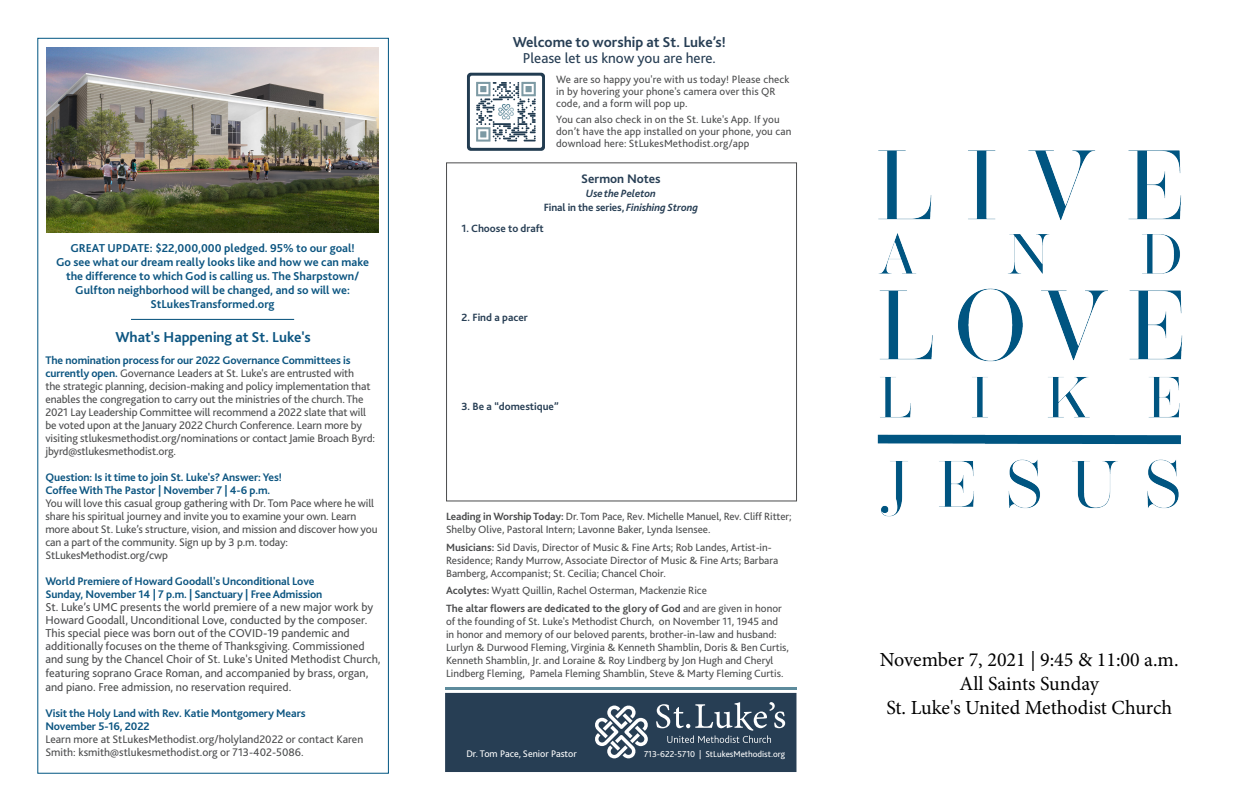
<style>
.page{position:relative;width:1242px;height:810px;background:#fff}
.page>*{position:absolute;margin:0;border:0;box-sizing:border-box;transform-origin:0 0}
.t1{font:20px "Minion Pro";color:#000}
.t2{font:700 15px "Bliss 2";color:#273e54}
.t3{font:15px "Bliss 2";color:#273e54}
.t4{font:700 15px "Bliss 2";color:#0c5581}
.t5{font:700 13px "Bliss 2";color:#273e54}
.t6{font:12px/13.3px "Bliss 2";color:#4b4c4d}
.t7{font:700 12px/14px "Bliss 2";color:#0c5581;text-align:center}
.t8{font:11.5px/13px "Bliss 2";letter-spacing:-.01em;color:#4b4c4d}
.t9{font:700 11.5px "Bliss 2";letter-spacing:-.01em;color:#0c5581}
.t10{font:11px/13px "Bliss 2";color:#4b4c4d}
.t11{font:700 11px "Bliss 2";color:#273e54}
.t12{font:italic 700 11px "Bliss 2";letter-spacing:-.01em;color:#273e54}
.t13{font:10px "Bliss 2";color:#fff}
._10pt{font:9px "Bliss 2";color:#fff}
.s1{font-weight:700;color:#0c5581}
.s2{font-style:italic}
.s3{font-weight:700}
</style>
<div class="page">
<div style="left:446px;top:162px;width:351px;height:339px;border:1px solid #4b4c4d"></div>
<div style="left:445px;top:693px;width:351px;height:79px;background:#273e54"></div>
<svg style="left:656px;top:702px;width:129px;height:41px"></svg>
<svg style="left:595px;top:705px;width:53px;height:53px"></svg>
<hr style="left:445px;top:687px;width:351px;height:3px;background:#5d8b9c">
<svg style="left:467px;top:73px;width:78px;height:78px"></svg>
<img style="left:877px;top:150px;width:306px;height:367px">
<img style="left:47px;top:48px;width:331px;height:184px">
<hr style="left:131px;top:319px;width:163px;height:1px;background:#004e79">
<p class="t7" style="left:70px;top:241px;width:286px">GREAT UPDATE: $22,000,000 pledged. 95% to our goal!</p>
<p class="t7" style="left:56px;top:255px;width:315px">Go see what our dream really looks like and how we can make the difference to which God is calling us. The Sharpstown/ Gulfton neighborhood will be changed, and so will we:<br>StLukesTransformed.org</p>
<p class="t4" style="left:115px;top:327px;width:197px">What's Happening at St. Luke's</p>
<p class="t8" style="left:45px;top:353px;width:331px"><span class="s1">The nomination process for our 2022 Governance Committees is currently open.</span> Governance Leaders at St. Luke's are entrusted with<br>the strategic planning, decision-making and policy implementation that enables the congregation to carry out the ministries of the church. The 2021 Lay Leadership Committee will recommend a 2022 slate that will be voted upon at the January 2022 Church Conference. Learn more by visiting stlukesmethodist.org/nominations or contact Jamie Broach Byrd: jbyrd@stlukesmethodist.org.</p>
<p class="t9" style="left:45px;top:470px;width:238px">Question: Is it time to join St. Luke's? Answer: Yes!</p>
<p class="t9" style="left:45px;top:483px;width:226px">Coffee With The Pastor | November 7 | 4-6 p.m.</p>
<p class="t8" style="left:45px;top:496px;width:334px">You will love this casual group gathering with Dr. Tom Pace where he will share his spiritual journey and invite you to examine your own. Learn more about St. Luke’s structure, vision, and mission and discover how you can a part of the community. Sign up by 3 p.m. today:<br>StLukesMethodist.org/cwp</p>
<p class="t9" style="left:45px;top:574px;width:270px">World Premiere of Howard Goodall's Unconditional Love</p>
<p class="t9" style="left:45px;top:587px;width:279px">Sunday, November 14 | 7 p.m. | Sanctuary | Free Admission</p>
<p class="t6" style="left:45px;top:600px;width:337px">St. Luke’s UMC presents the world premiere of a new major work by Howard Goodall, Unconditional Love, conducted by the composer.<br>This special piece was born out of the COVID-19 pandemic and additionally focuses on the theme of Thanksgiving. Commissioned and sung by the Chancel Choir of St. Luke's United Methodist Church, featuring soprano Grace Roman, and accompanied by brass, organ, and piano. Free admission, no reservation required.</p>
<p class="t8" style="left:45px;top:706px;width:319px"><span class="s1">Visit the Holy Land with Rev. Katie Montgomery Mears<br>November 5-16, 2022<br></span>Learn more at StLukesMethodist.org/holyland2022 or contact Karen Smith: ksmith@stlukesmethodist.org or 713-402-5086.</p>
<p class="t2" style="left:513px;top:33px;width:215px">Welcome to worship at St. Luke’s!</p>
<p class="t3" style="left:523px;top:49px;width:195px">Please let us know you are here.</p>
<p class="t10" style="left:556px;top:73px;width:235px;line-height:12px">We are so happy you're with us today! Please check in by hovering your phone's camera over this QR code, and a form will pop up.</p>
<p class="t10" style="left:556px;top:113px;width:237px;line-height:12px">You can also check in on the St. Luke's App. If you don’t have the app installed on your phone, you can download here: StLukesMethodist.org/app</p>
<p class="t5" style="left:581px;top:171px;width:81px">Sermon Notes</p>
<p class="t12" style="left:586px;top:187px;width:72px">Use the Peleton</p>
<p class="t11" style="left:544px;top:201px;width:156px">Final in the series, <span class="s2">Finishing Strong</span></p>
<p class="t11" style="left:462px;top:221px;width:84px">1. Choose to draft</p>
<p class="t11" style="left:462px;top:310px;width:68px">2. Find a pacer</p>
<p class="t11" style="left:462px;top:399px;width:99px">3. Be a “domestique”</p>
<p class="t10" style="left:446px;top:510px;width:347px"><span class="s3">Leading in Worship Today:</span> Dr. Tom Pace, Rev. Michelle Manuel, Rev. Cliff Ritter;<br>Shelby Olive, Pastoral Intern; Lavonne Baker, Lynda Isensee.</p>
<p class="t10" style="left:446px;top:540px;width:334px"><span class="s3">Musicians:</span> Sid Davis, Director of Music &amp; Fine Arts; Rob Landes, Artist-in-<br>Residence; Randy Murrow, Associate Director of Music &amp; Fine Arts; Barbara<br>Bamberg, Accompanist; St. Cecilia; Chancel Choir.</p>
<p class="t10" style="left:446px;top:584px;width:262px"><span class="s3">Acolytes:</span> Wyatt Quillin, Rachel Osterman, Mackenzie Rice</p>
<p class="t10" style="left:446px;top:601px;width:344px"><span class="s3">The altar flowers are dedicated to the glory of God</span> and are given in honor of the founding of St. Luke's Methodist Church, on November 11, 1945 and in honor and memory of our beloved parents, brother-in-law and husband:<br>Lurlyn &amp; Durwood Fleming, Virginia &amp; Kenneth Shamblin, Doris &amp; Ben Curtis, Kenneth Shamblin, Jr. and Loraine &amp; Roy Lindberg by Jon Hugh and Cheryl Lindberg Fleming, Pamela Fleming Shamblin, Steve &amp; Marty Fleming Curtis.</p>
<p class="t13" style="left:466px;top:748px;width:112px">Dr. Tom Pace, Senior Pastor</p>
<p class="_10pt" style="left:644px;top:749px;width:143px">713-622-5710 | StLukesMethodist.org</p>
<p class="t1" style="left:880px;top:646px;width:300px">November 7, 2021 | 9:45 &amp; 11:00 a.m.</p>
<p class="t1" style="left:959px;top:670px;width:141px">All Saints Sunday</p>
<p class="t1" style="left:886px;top:694px;width:287px">St. Luke's United Methodist Church</p>
</div>
